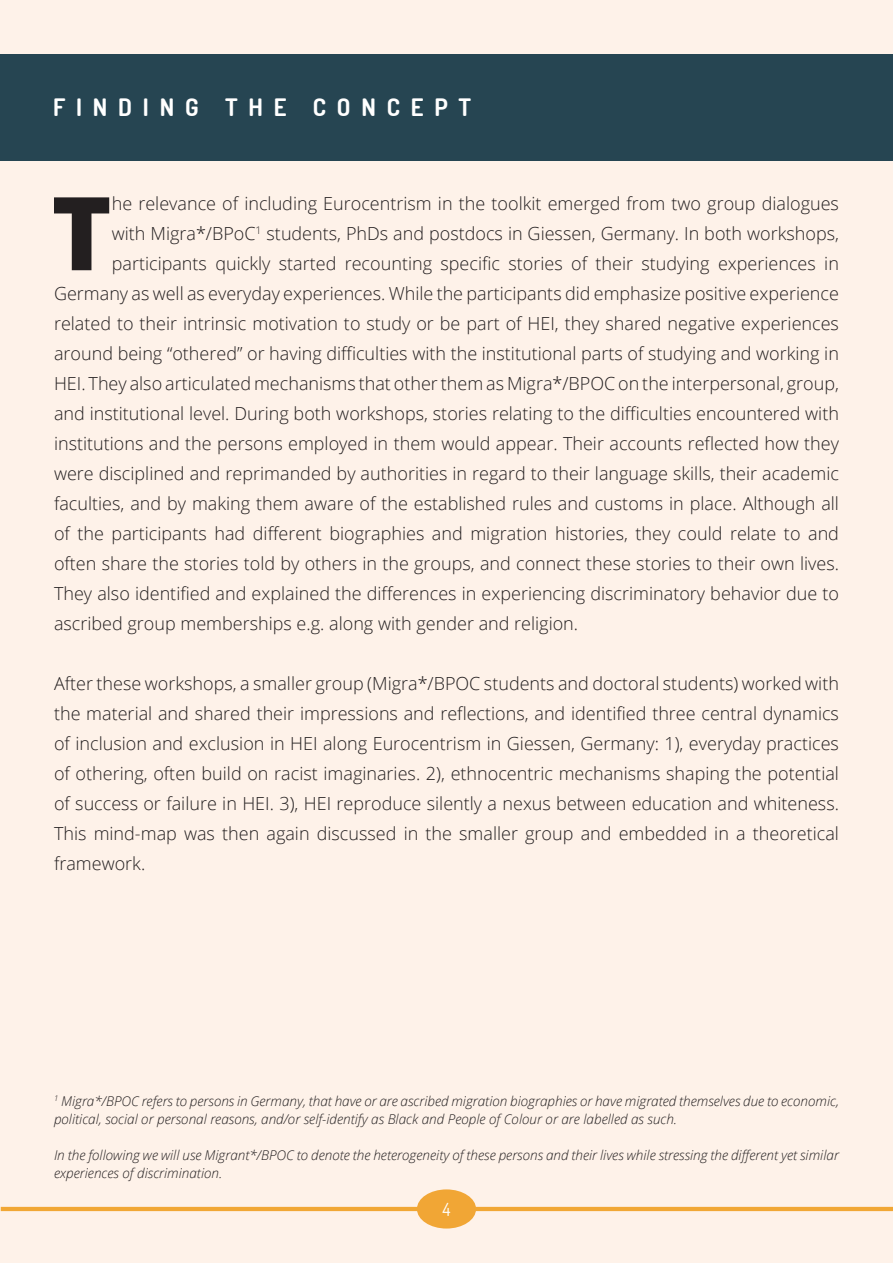
<style>
.page{position:relative;width:893px;height:1263px;background:#fef2e9}
.page>*{position:absolute;margin:0;border:0;box-sizing:border-box;transform-origin:0 0}
.t1{font:800 102px "Open Sans";color:#231f20}
.t2{font:700 24px "Aka Acid Dosis";letter-spacing:.45em;color:#fff}
.t3{font:300 18px/30px "Open Sans";color:#231f20;text-align:justify}
.t4{font:18px "Aka Acid Dosis";color:#fff}
.t5{font:italic 300 13.5px/18px "Open Sans";color:#231f20}
</style>
<div class="page">
<hr style="left:1px;top:1207px;width:892px;height:4px;background:#f1a735">
<div style="left:417px;top:1189px;width:59px;height:39px;background:#f1a635;border-radius:50%"></div>
<div style="left:0;top:54px;width:893px;height:106px;background:#264552"></div>
<h2 class="t2" style="left:53px;top:92px;width:420px">FINDING THE CONCEPT</h2>
<h1 class="t1" style="left:51px;top:156px;width:62px">T</h1>
<p class="t3" style="left:112px;top:188px;width:729px">he relevance of including Eurocentrism in the toolkit emerged from two group dialogues</p>
<p class="t3" style="left:112px;top:218px;width:729px">with Migra*/BPoC<sup>1</sup> students, PhDs and postdocs in Giessen, Germany. In both workshops,</p>
<p class="t3" style="left:112px;top:248px;width:729px">participants quickly started recounting specific stories of their studying experiences in</p>
<p class="t3" style="left:54px;top:278px;width:786px">Germany as well as everyday experiences. While the participants did emphasize positive experience</p>
<p class="t3" style="left:54px;top:308px;width:786px">related to their intrinsic motivation to study or be part of HEI, they shared negative experiences</p>
<p class="t3" style="left:54px;top:338px;width:786px">around being “othered” or having difficulties with the institutional parts of studying and working in</p>
<p class="t3" style="left:54px;top:368px;width:786px">HEI. They also articulated mechanisms that other them as Migra*/BPOC on the interpersonal, group,</p>
<p class="t3" style="left:54px;top:398px;width:786px">and institutional level. During both workshops, stories relating to the difficulties encountered with</p>
<p class="t3" style="left:54px;top:428px;width:786px">institutions and the persons employed in them would appear. Their accounts reflected how they</p>
<p class="t3" style="left:54px;top:458px;width:786px">were disciplined and reprimanded by authorities in regard to their language skills, their academic</p>
<p class="t3" style="left:54px;top:488px;width:786px">faculties, and by making them aware of the established rules and customs in place. Although all</p>
<p class="t3" style="left:54px;top:518px;width:786px">of the participants had different biographies and migration histories, they could relate to and</p>
<p class="t3" style="left:54px;top:548px;width:786px">often share the stories told by others in the groups, and connect these stories to their own lives.</p>
<p class="t3" style="left:54px;top:578px;width:786px">They also identified and explained the differences in experiencing discriminatory behavior due to</p>
<p class="t3" style="left:54px;top:608px;width:526px">ascribed group memberships e.g. along with gender and religion.</p>
<p class="t3" style="left:54px;top:668px;width:786px">After these workshops, a smaller group (Migra*/BPOC students and doctoral students) worked with the material and shared their impressions and reflections, and identified three central dynamics of inclusion and exclusion in HEI along Eurocentrism in Giessen, Germany: 1), everyday practices of othering, often build on racist imaginaries. 2), ethnocentric mechanisms shaping the potential of success or failure in HEI. 3), HEI reproduce silently a nexus between education and whiteness.<br>This mind-map was then again discussed in the smaller group and embedded in a theoretical framework.</p>
<p class="t5" style="left:54px;top:1091px;width:786px"><sup>1</sup> Migra*/BPOC refers to persons in Germany, that have or are ascribed migration biographies or have migrated themselves due to economic, political, social or personal reasons, and/or self-identify as Black and People of Colour or are labelled as such.</p>
<p class="t5" style="left:54px;top:1145px;width:786px">In the following we will use Migrant*/BPOC to denote the heterogeneity of these persons and their lives while stressing the different yet similar experiences of discrimination.</p>
<p class="t4" style="left:442px;top:1198px;width:9px">4</p>
</div>
